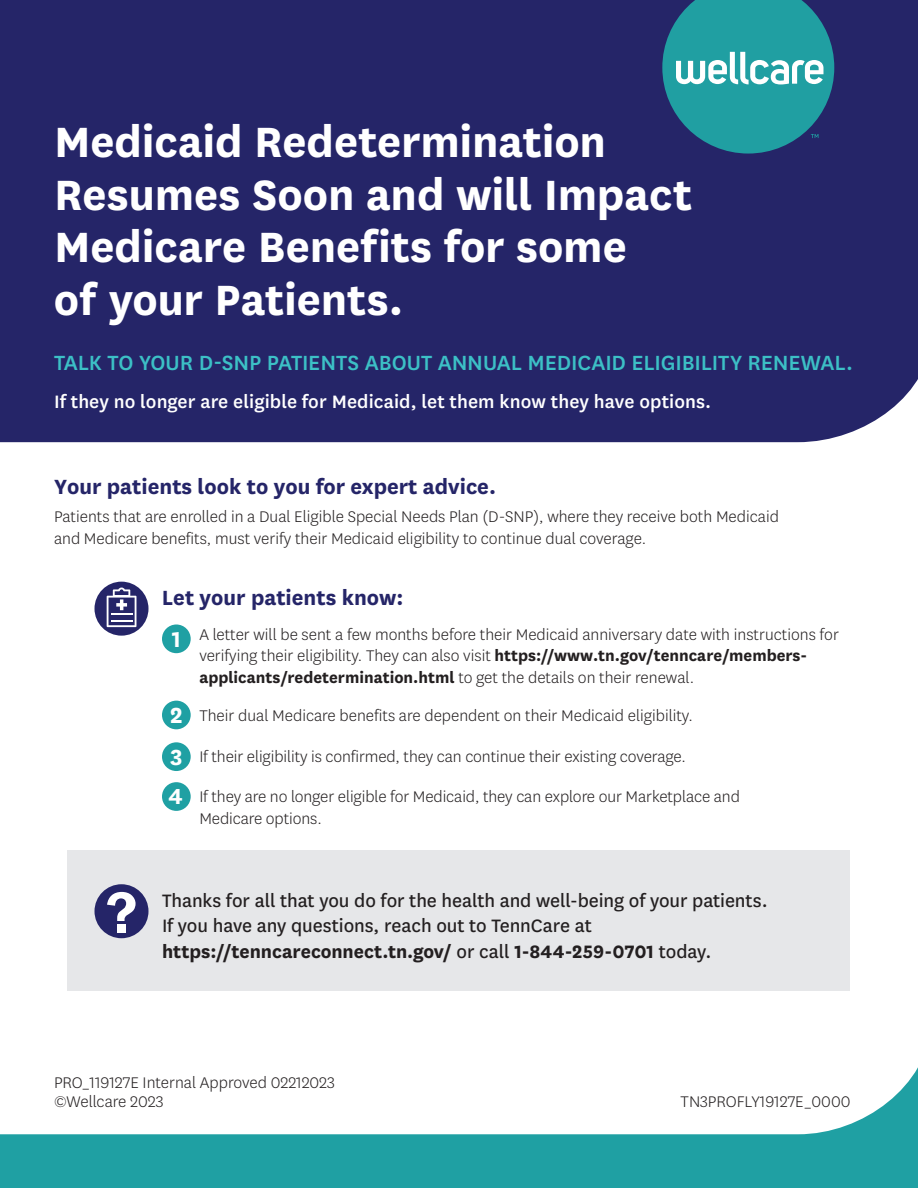
<style>
.page{position:relative;width:918px;height:1188px;background:#fff}
.page>*{position:absolute;margin:0;border:0;box-sizing:border-box;transform-origin:0 0}
.t1{font:700 49.5px/52.5px "Centene Sans";letter-spacing:-.005em;color:#fff}
.t2{font:500 24px "Centene Sans";letter-spacing:-.005em;color:#3cc0c6}
.t3{font:700 24px "Centene Sans";color:#252568}
.t4{font:21px/25.2px "Centene Sans";letter-spacing:-.005em;color:#231f20}
.t5{font:500 21px "Centene Sans";letter-spacing:.005em;color:#fff}
.t6{font:300 18px/21.6px "Centene Sans";color:#231f20}
.s1{font-weight:700;font-size:25.5px;color:#fff}
.s2{font-weight:700}
</style>
<div class="page">
<div style="left:68px;top:850px;width:782px;height:141px;background:#e6e7e9"></div>
<div style="left:0;top:0;width:918px;height:442px;background:#252568"></div>
<svg style="left:662px;top:0;width:172px;height:154px;background:#32919f"></svg>
<div style="left:94px;top:582px;width:54px;height:54px;background:#252568;border-radius:50%"></div>
<svg style="left:107px;top:588px;width:29px;height:39px"></svg>
<div style="left:162px;top:624px;width:29px;height:29px;background:#1fa0a3;border-radius:50%"></div>
<div style="left:162px;top:701px;width:29px;height:28px;background:#1fa0a3;border-radius:50%"></div>
<div style="left:162px;top:742px;width:29px;height:29px;background:#1fa0a3;border-radius:50%"></div>
<div style="left:162px;top:782px;width:29px;height:29px;background:#1fa0a3;border-radius:50%"></div>
<div style="left:94px;top:884px;width:54px;height:54px;background:#252568;border-radius:50%"></div>
<svg style="left:107px;top:892px;width:29px;height:29px"></svg>
<div style="left:117px;top:924px;width:9px;height:8px;background:#fff"></div>
<svg style="left:0;top:1067px;width:918px;height:121px"></svg>
<h1 class="t1" style="left:54px;top:112px;width:640px">Medicaid Redetermination<br>Resumes Soon and will Impact<br>Medicare Benefits for some<br>of your Patients.</h1>
<p class="t2" style="left:54px;top:347px;width:800px">TALK TO YOUR D-SNP PATIENTS ABOUT ANNUAL MEDICAID ELIGIBILITY RENEWAL.</p>
<p class="t5" style="left:54px;top:388px;width:659px">If they no longer are eligible for Medicaid, let them know they have options.</p>
<h2 class="t3" style="left:54px;top:470px;width:444px">Your patients look to you for expert advice.</h2>
<p class="t6" style="left:54px;top:505px;width:726px">Patients that are enrolled in a Dual Eligible Special Needs Plan (D-SNP), where they receive both Medicaid and Medicare benefits, must verify their Medicaid eligibility to continue dual coverage.</p>
<h2 class="t3" style="left:162px;top:580px;width:243px">Let your patients know:</h2>
<p class="t6" style="left:199px;top:623px;width:641px;text-indent:-28px"><span class="s1">1</span> A letter will be sent a few months before their Medicaid anniversary date with instructions for verifying their eligibility. They can also visit <span class="s2">https://www.tn.gov/tenncare/members&shy;applicants/redetermination.html</span> to get the details on their renewal.</p>
<p class="t6" style="left:170px;top:704px;width:524px"><span class="s1">2</span> Their dual Medicare benefits are dependent on their Medicaid eligibility.</p>
<p class="t6" style="left:170px;top:746px;width:517px"><span class="s1">3</span> If their eligibility is confirmed, they can continue their existing coverage.</p>
<p class="t6" style="left:199px;top:785px;width:542px;text-indent:-31px"><span class="s1">4</span> If they are no longer eligible for Medicaid, they can explore our Marketplace and<br>Medicare options.</p>
<p class="t4" style="left:162px;top:887px;width:607px">Thanks for all that you do for the health and well-being of your patients.<br>If you have any questions, reach out to TennCare at <span class="s2">https://tenncareconnect.tn.gov/</span> or call <span class="s2">1-844-259-0701</span> today.</p>
<p class="t6" style="left:54px;top:1072px;width:282px;line-height:19.5px">PRO_119127E Internal Approved 02212023 ©Wellcare 2023</p>
<p class="t6" style="left:681px;top:1090px;width:171px">TN3PROFLY19127E_0000</p>
</div>
